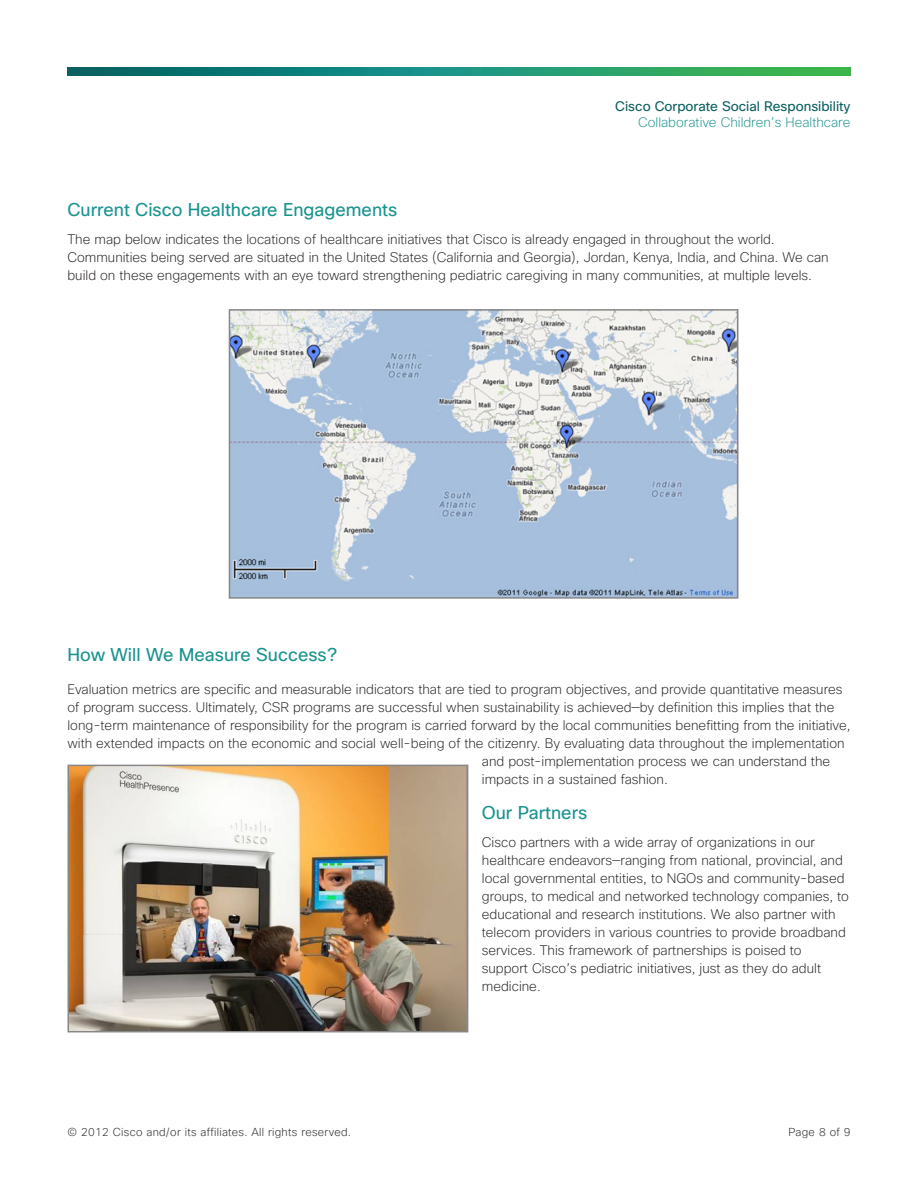
<style>
.page{position:relative;width:918px;height:1188px;background:#fff}
.page>*{position:absolute;margin:0;border:0;box-sizing:border-box;transform-origin:0 0}
.t1{font:18px "Cisco Sans";color:#19938f}
.t2{font:200 13.5px/18px "Cisco Sans";color:#231f20}
.t3{font:13.5px "Cisco Sans";color:#0d605f}
.t4{font:200 13.5px "Cisco Sans";color:#19938f}
.t5{font:200 11.25px "Cisco Sans";letter-spacing:.025em;color:#231f20}
</style>
<div class="page">
<svg style="left:68px;top:68px;width:782px;height:8px;background:#1e906e"></svg>
<img style="left:71px;top:768px;width:394px;height:261px">
<div style="left:68px;top:765px;width:400px;height:267px;border:2px solid #878787"></div>
<img style="left:232px;top:312px;width:503px;height:284px">
<div style="left:229px;top:309px;width:509px;height:290px;border:2px solid #878787"></div>
<p class="t3" style="left:615px;top:98px;width:237px">Cisco Corporate Social Responsibility</p>
<p class="t4" style="left:638px;top:114px;width:214px">Collaborative Children’s Healthcare</p>
<h1 class="t1" style="left:68px;top:198px;width:331px">Current Cisco Healthcare Engagements</h1>
<p class="t2" style="left:68px;top:230px;width:763px">The map below indicates the locations of healthcare initiatives that Cisco is already engaged in throughout the world.<br>Communities being served are situated in the United States (California and Georgia), Jordan, Kenya, India, and China. We can build on these engagements with an eye toward strengthening pediatric caregiving in many communities, at multiple levels.</p>
<h1 class="t1" style="left:68px;top:643px;width:271px">How Will We Measure Success?</h1>
<p class="t2" style="left:68px;top:680px;width:777px">Evaluation metrics are specific and measurable indicators that are tied to program objectives, and provide quantitative measures</p>
<p class="t2" style="left:68px;top:698px;width:768px">of program success. Ultimately, CSR programs are successful when sustainability is achieved—by definition this implies that the</p>
<p class="t2" style="left:68px;top:716px;width:784px">long-term maintenance of responsibility for the program is carried forward by the local communities benefitting from the initiative,</p>
<p class="t2" style="left:68px;top:734px;width:779px">with extended impacts on the economic and social well-being of the citizenry. By evaluating data throughout the implementation</p>
<p class="t2" style="left:482px;top:752px;width:350px">and post-implementation process we can understand the</p>
<p class="t2" style="left:482px;top:770px;width:188px">impacts in a sustained fashion.</p>
<h1 class="t1" style="left:482px;top:801px;width:107px">Our Partners</h1>
<p class="t2" style="left:482px;top:833px;width:369px">Cisco partners with a wide array of organizations in our healthcare endeavors—ranging from national, provincial, and local governmental entities, to NGOs and community-based groups, to medical and networked technology companies, to educational and research institutions. We also partner with telecom providers in various countries to provide broadband services. This framework of partnerships is poised to support Cisco’s pediatric initiatives, just as they do adult medicine.</p>
<p class="t5" style="left:68px;top:1124px;width:285px">© 2012 Cisco and/or its affiliates. All rights reserved.</p>
<p class="t5" style="left:788px;top:1124px;width:64px">Page 8 of 9</p>
</div>
